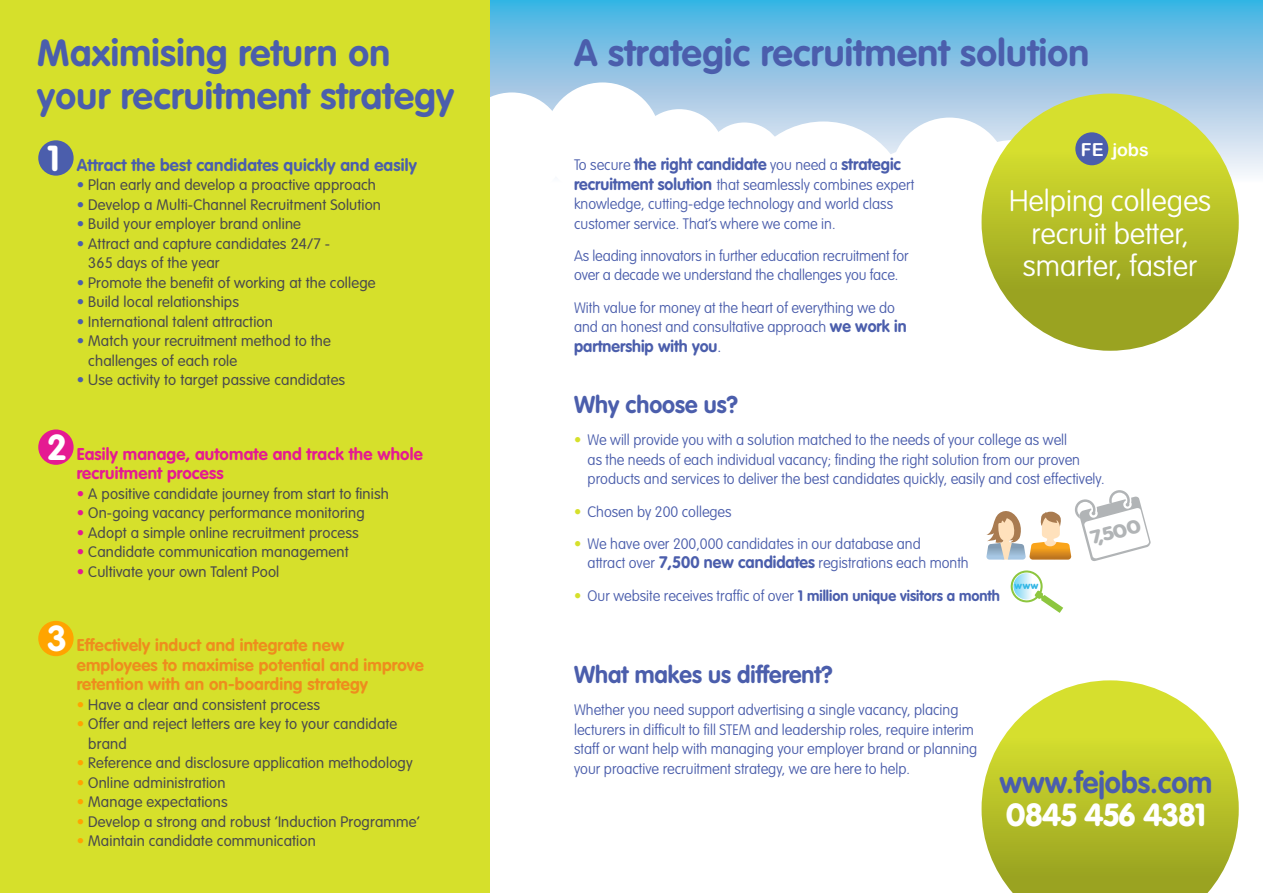
<style>
.page{position:relative;width:1263px;height:893px;background:#fff}
.page>*{position:absolute;margin:0;border:0;box-sizing:border-box;transform-origin:0 0}
.t1{font:700 37.35px "VAG Rounded Std";letter-spacing:.01em;color:#4b5eac}
.t2{font:900 31.5px "VAG Rounded Std";color:#fff}
.t3{font:700 30px "VAG Rounded Std";color:#4b5eac}
.t4{font:100 29.25px/32.5px "VAG Rounded Std";color:#fff;text-align:center}
.t5{font:700 24px "VAG Rounded Std";color:#4b5eac}
.t6{font:900 18.45px "VAG Rounded Std";color:#b1b4b6;scale:1.2 1}
.t7{font:17.85px "Arial Rounded MT Bold";letter-spacing:-.005em;color:#fff}
.t8{font:700 16.8px/19.5px "VAG Rounded Std";letter-spacing:.01em;color:#ee8d1d}
.t9{font:700 16.8px/19.5px "VAG Rounded Std";letter-spacing:.01em;color:#e51a92}
.t10{font:700 16.8px "VAG Rounded Std";letter-spacing:.01em;color:#4b5eac}
.t11{font:700 16.5px "VAG Rounded Std";color:#4b5eac}
.t12{font:100 15px/19.5px "VAG Rounded Std";color:#4b5eac}
.t13{font:300 15px/19.5px "VAG Rounded Std";letter-spacing:.01em;color:#4a4a4d}
.t14{font:900 9.75px "VAG Rounded Std";color:#30b5e4}
.s1{font-size:35.7px;color:#fff}
.s2{color:#4b5eac}
.s3{font-weight:100;font-size:15px}
.s4{font-weight:700;font-size:16.5px}
.s5{font-weight:100}
.s6{color:#d6e02b}
.s7{font-weight:700}
.s8{color:#e51a92}
.s9{color:#ffa400}
</style>
<div class="page">
<svg style="left:489px;top:0;width:774px;height:182px;background:#83c2e4"></svg>
<svg style="left:750px;top:122px;width:159px;height:60px"></svg>
<div style="left:704px;top:122px;width:80px;height:81px;background:#fff;border-radius:50%"></div>
<div style="left:871px;top:150px;width:72px;height:72px;background:#fff;border-radius:50%"></div>
<div style="left:634px;top:109px;width:90px;height:90px;background:#fff;border-radius:50%"></div>
<div style="left:544px;top:82px;width:117px;height:117px;background:#fff;border-radius:50%"></div>
<div style="left:458px;top:92px;width:107px;height:107px;background:#fff;border-radius:50%"></div>
<div style="left:891px;top:118px;width:117px;height:117px;background:#fff;border-radius:50%"></div>
<div style="left:0;top:0;width:489px;height:893px;background:#d6e02b"></div>
<div style="left:38px;top:140px;width:36px;height:36px;background:#4b5eac;border-radius:50%"></div>
<div style="left:38px;top:429px;width:36px;height:36px;background:#e51a92;border-radius:50%"></div>
<div style="left:38px;top:621px;width:36px;height:35px;background:#ffa400;border-radius:50%"></div>
<div style="left:981px;top:94px;width:258px;height:257px;background:linear-gradient(to bottom,#dfe830,#909922);border-radius:129px"></div>
<svg style="left:981px;top:680px;width:258px;height:213px"></svg>
<div style="left:1075px;top:132px;width:33px;height:33px;background:#4b5eac;border-radius:50%"></div>
<svg style="left:986px;top:490px;width:165px;height:71px"></svg>
<svg style="left:1010px;top:570px;width:53px;height:43px"></svg>
<svg style="left:1013px;top:573px;width:27px;height:26px"></svg>
<h1 class="t1" style="left:37px;top:31px;width:354px">Maximising return on</h1>
<h1 class="t1" style="left:574px;top:31px;width:517px">A strategic recruitment solution</h1>
<h1 class="t1" style="left:37px;top:74px;width:418px">your recruitment strategy</h1>
<p class="t10" style="left:47px;top:155px;width:371px"><span class="s1">1</span> Attract the best candidates quickly and easily</p>
<p class="t13" style="left:77px;top:176px;width:301px"><span class="s2">•</span> Plan early and develop a proactive approach</p>
<p class="t13" style="left:77px;top:195px;width:306px"><span class="s2">•</span> Develop a Multi-Channel Recruitment Solution</p>
<p class="t13" style="left:77px;top:215px;width:226px"><span class="s2">•</span> Build your employer brand online</p>
<p class="t13" style="left:88px;top:234px;width:243px;text-indent:-12px"><span class="s2">•</span> Attract and capture candidates 24/7 -<br>365 days of the year</p>
<p class="t13" style="left:77px;top:273px;width:300px"><span class="s2">•</span> Promote the benefit of working at the college</p>
<p class="t13" style="left:77px;top:293px;width:164px"><span class="s2">•</span> Build local relationships</p>
<p class="t13" style="left:77px;top:312px;width:198px"><span class="s2">•</span> International talent attraction</p>
<p class="t13" style="left:88px;top:332px;width:244px;text-indent:-12px"><span class="s2">•</span> Match your recruitment method to the challenges of each role</p>
<p class="t13" style="left:77px;top:371px;width:270px"><span class="s2">•</span> Use activity to target passive candidates</p>
<p class="t7" style="left:1081px;top:139px;width:69px">FE jobs</p>
<p class="t11" style="left:574px;top:155px;width:328px"><span class="s3">To secure</span> the right candidate <span class="s3">you need a</span> strategic</p>
<p class="t12" style="left:574px;top:175px;width:342px"><span class="s4">recruitment solution</span> that seamlessly combines expert knowledge, cutting-edge technology and world class customer service. That’s where we come in.</p>
<p class="t12" style="left:574px;top:246px;width:336px">As leading innovators in further education recruitment for over a decade we understand the challenges you face.</p>
<p class="t12" style="left:574px;top:298px;width:334px">With value for money at the heart of everything we do and an honest and consultative approach <span class="s4">we work in</span></p>
<p class="t11" style="left:574px;top:336px;width:149px">partnership with you<span class="s5">.</span></p>
<h3 class="t5" style="left:574px;top:391px;width:165px">Why choose us?</h3>
<p class="t12" style="left:588px;top:431px;width:518px;text-indent:-14px"><span class="s6">•</span> We will provide you with a solution matched to the needs of your college as well<br>as the needs of each individual vacancy; finding the right solution from our proven products and services to deliver the best candidates quickly, easily and cost effectively.</p>
<p class="t12" style="left:574px;top:502px;width:159px"><span class="s6">•</span> Chosen by 200 colleges</p>
<p class="t12" style="left:588px;top:534px;width:383px;text-indent:-14px"><span class="s6">•</span> We have over 200,000 candidates in our database and<br>attract over <span class="s4">7,500 new candidates</span> registrations each month</p>
<p class="t12" style="left:574px;top:586px;width:427px"><span class="s6">•</span> Our website receives traffic of over <span class="s7">1 million unique visitors a month</span></p>
<h3 class="t4" style="left:1009px;top:186px;width:204px">Helping colleges recruit better, smarter, faster</h3>
<p class="t9" style="left:77px;top:445px;width:347px;text-indent:-30px"><span class="s1">2</span> Easily manage, automate and track the whole recruitment process</p>
<p class="t13" style="left:77px;top:484px;width:314px"><span class="s8">•</span> A positive candidate journey from start to finish</p>
<p class="t13" style="left:77px;top:504px;width:289px"><span class="s8">•</span> On-going vacancy performance monitoring</p>
<p class="t13" style="left:77px;top:523px;width:284px"><span class="s8">•</span> Adopt a simple online recruitment process</p>
<p class="t13" style="left:77px;top:543px;width:273px"><span class="s8">•</span> Candidate communication management</p>
<p class="t13" style="left:77px;top:562px;width:204px"><span class="s8">•</span> Cultivate your own Talent Pool</p>
<p class="t6" style="left:1089px;top:527px;width:44px;rotate:-14deg">7,500</p>
<p class="t14" style="left:946px;top:579px;width:94px">✓ www</p>
<p class="t8" style="left:77px;top:636px;width:349px;text-indent:-30px"><span class="s1">3</span> Effectively induct and integrate new employees to maximise potential and improve retention with an on-boarding strategy</p>
<p class="t13" style="left:77px;top:695px;width:245px"><span class="s9">•</span> Have a clear and consistent process</p>
<p class="t13" style="left:88px;top:715px;width:311px;text-indent:-12px"><span class="s9">•</span> Offer and reject letters are key to your candidate brand</p>
<p class="t13" style="left:77px;top:754px;width:337px"><span class="s9">•</span> Reference and disclosure application methodology</p>
<p class="t13" style="left:77px;top:773px;width:150px"><span class="s9">•</span> Online administration</p>
<p class="t13" style="left:77px;top:793px;width:152px"><span class="s9">•</span> Manage expectations</p>
<p class="t13" style="left:77px;top:812px;width:345px"><span class="s9">•</span> Develop a strong and robust ‘Induction Programme’</p>
<p class="t13" style="left:77px;top:832px;width:240px"><span class="s9">•</span> Maintain candidate communication</p>
<h3 class="t5" style="left:574px;top:661px;width:260px">What makes us different?</h3>
<p class="t12" style="left:574px;top:701px;width:405px">Whether you need support advertising a single vacancy, placing lecturers in difficult to fill STEM and leadership roles, require interim staff or want help with managing your employer brand or planning your proactive recruitment strategy, we are here to help.</p>
<h3 class="t3" style="left:999px;top:765px;width:214px">www.fejobs.com</h3>
<h2 class="t2" style="left:1006px;top:795px;width:201px">0845 456 4381</h2>
</div>
